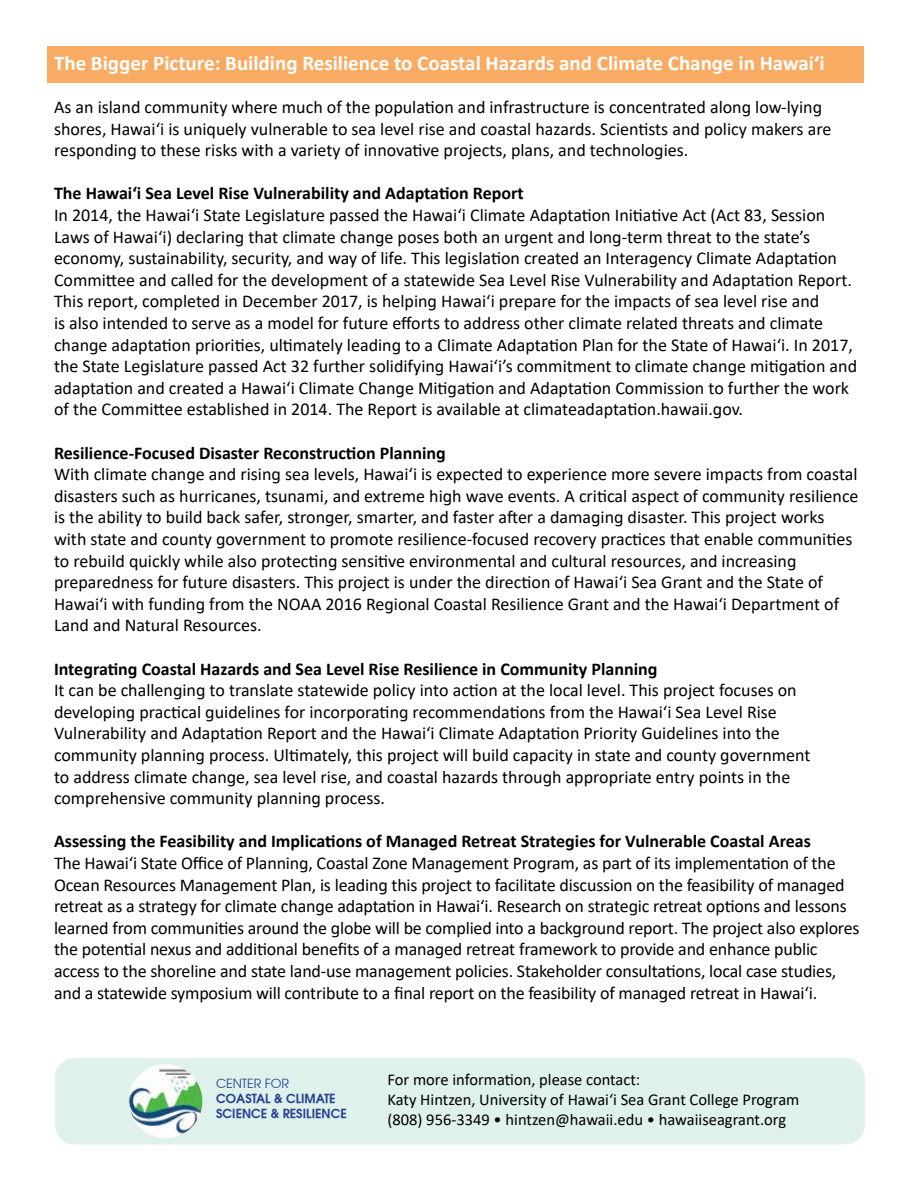
<style>
.page{position:relative;width:918px;height:1188px;background:#fff}
.page>*{position:absolute;margin:0;border:0;box-sizing:border-box;transform-origin:0 0}
.t1{font:700 21px "Calibri";color:#fff}
.t2{font:18px/21.6px "Calibri";color:#000}
.t3{font:700 18px "Calibri";color:#000}
.t4{font:16.5px/19.8px "Calibri";color:#000}
.t5{font:700 12.45px/14.9px "Hawn Avant";color:#25408f}
.t6{font:12.45px "Hawn Avant";color:#25408f}
</style>
<div class="page">
<div style="left:47px;top:46px;width:817px;height:37px;background:#faab63"></div>
<div style="left:55px;top:1058px;width:810px;height:86px;background:#dff1eb;border-radius:21px"></div>
<img style="left:128px;top:1064px;width:74px;height:74px;border-radius:37px">
<p class="t1" style="left:54px;top:48px;width:772px">The Bigger Picture: Building Resilience to Coastal Hazards and Climate Change in Hawai‘i</p>
<p class="t2" style="left:54px;top:96px;width:779px">As an island community where much of the population and infrastructure is concentrated along low-lying shores, Hawai‘i is uniquely vulnerable to sea level rise and coastal hazards. Scientists and policy makers are responding to these risks with a variety of innovative projects, plans, and technologies.</p>
<p class="t3" style="left:54px;top:181px;width:471px">The Hawai‘i Sea Level Rise Vulnerability and Adaptation Report</p>
<p class="t2" style="left:54px;top:204px;width:805px">In 2014, the Hawai‘i State Legislature passed the Hawaiʻi Climate Adaptation Initiative Act (Act 83, Session Laws of Hawaiʻi) declaring that climate change poses both an urgent and long-term threat to the state’s economy, sustainability, security, and way of life. This legislation created an Interagency Climate Adaptation Committee and called for the development of a statewide Sea Level Rise Vulnerability and Adaptation Report.<br>This report, completed in December 2017, is helping Hawai‘i prepare for the impacts of sea level rise and<br>is also intended to serve as a model for future efforts to address other climate related threats and climate change adaptation priorities, ultimately leading to a Climate Adaptation Plan for the State of Hawaiʻi. In 2017, the State Legislature passed Act 32 further solidifying Hawai‘i’s commitment to climate change mitigation and adaptation and created a Hawaiʻi Climate Change Mitigation and Adaptation Commission to further the work of the Committee established in 2014. The Report is available at climateadaptation.hawaii.gov.</p>
<p class="t3" style="left:54px;top:440px;width:393px">Resilience-Focused Disaster Reconstruction Planning</p>
<p class="t2" style="left:54px;top:463px;width:806px">With climate change and rising sea levels, Hawai‘i is expected to experience more severe impacts from coastal disasters such as hurricanes, tsunami, and extreme high wave events. A critical aspect of community resilience is the ability to build back safer, stronger, smarter, and faster after a damaging disaster. This project works with state and county government to promote resilience-focused recovery practices that enable communities to rebuild quickly while also protecting sensitive environmental and cultural resources, and increasing preparedness for future disasters. This project is under the direction of Hawaiʻi Sea Grant and the State of Hawaiʻi with funding from the NOAA 2016 Regional Coastal Resilience Grant and the Hawaiʻi Department of Land and Natural Resources.</p>
<p class="t3" style="left:54px;top:656px;width:605px">Integrating Coastal Hazards and Sea Level Rise Resilience in Community Planning</p>
<p class="t2" style="left:54px;top:679px;width:758px">It can be challenging to translate statewide policy into action at the local level. This project focuses on developing practical guidelines for incorporating recommendations from the Hawai‘i Sea Level Rise Vulnerability and Adaptation Report and the Hawai‘i Climate Adaptation Priority Guidelines into the community planning process. Ultimately, this project will build capacity in state and county government to address climate change, sea level rise, and coastal hazards through appropriate entry points in the comprehensive community planning process.</p>
<p class="t3" style="left:54px;top:829px;width:758px">Assessing the Feasibility and Implications of Managed Retreat Strategies for Vulnerable Coastal Areas</p>
<p class="t2" style="left:54px;top:852px;width:807px">The Hawai‘i State Office of Planning, Coastal Zone Management Program, as part of its implementation of the Ocean Resources Management Plan, is leading this project to facilitate discussion on the feasibility of managed retreat as a strategy for climate change adaptation in Hawai‘i. Research on strategic retreat options and lessons learned from communities around the globe will be complied into a background report. The project also explores the potential nexus and additional benefits of a managed retreat framework to provide and enhance public access to the shoreline and state land-use management policies. Stakeholder consultations, local case studies, and a statewide symposium will contribute to a final report on the feasibility of managed retreat in Hawai‘i.</p>
<p class="t6" style="left:216px;top:1076px;width:74px">CENTER FOR</p>
<p class="t5" style="left:216px;top:1091px;width:132px">COASTAL &amp; CLIMATE<br>SCIENCE &amp; RESILIENCE</p>
<p class="t4" style="left:388px;top:1069px;width:413px">For more information, please contact:<br>Katy Hintzen, University of Hawai‘i Sea Grant College Program (808) 956-3349 • hintzen@hawaii.edu • hawaiiseagrant.org</p>
</div>
